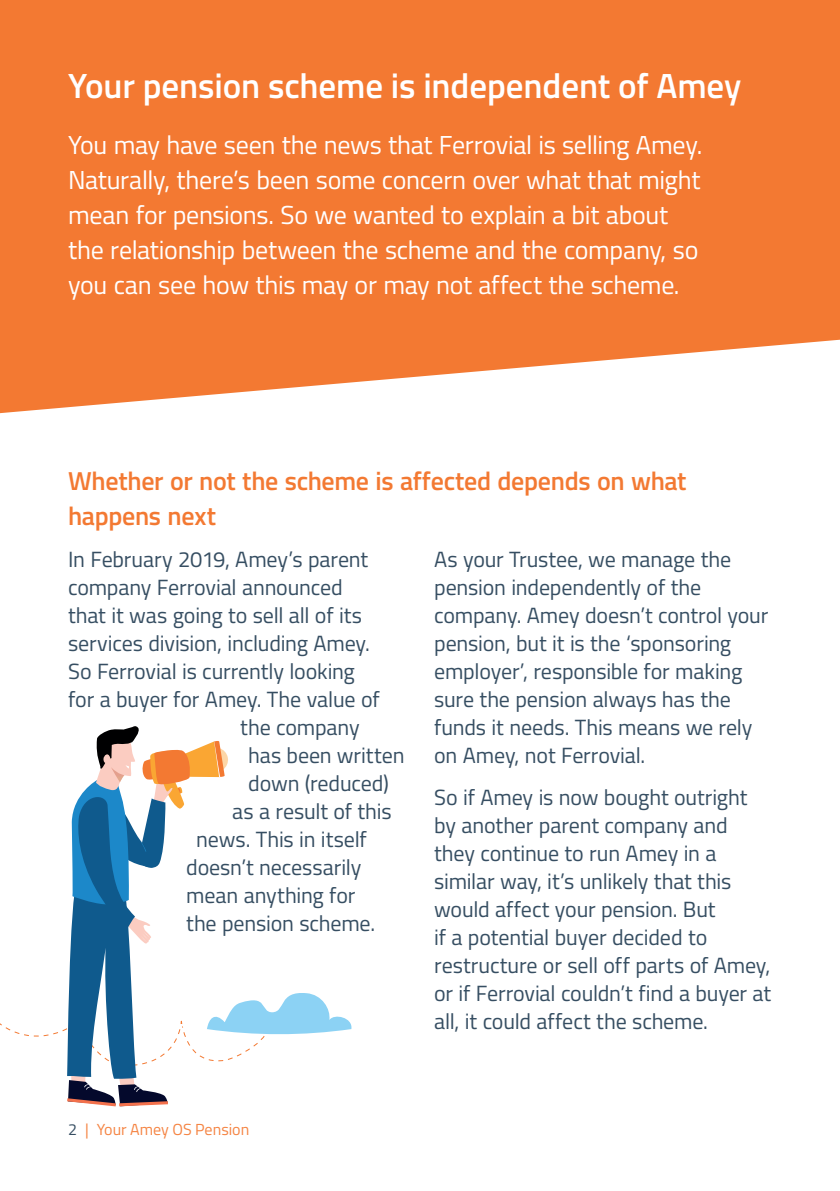
<style>
.page{position:relative;width:840px;height:1191px;background:#fff}
.page>*{position:absolute;margin:0;border:0;box-sizing:border-box;transform-origin:0 0}
.Subheader{font:600 35px "Titillium Web";letter-spacing:-.005em;color:#fff}
.Intro_para{font:26px/35px "Titillium Web";letter-spacing:-.015em;color:#fff}
.Body_header{font:600 26px/35px "Titillium Web";letter-spacing:-.01em;color:#f37932}
.Body_copy{font:22px/28px "Titillium Web";letter-spacing:-.01em;color:#364e62}
.t1{font:16px "Titillium Web";color:#f58544}
.s1{color:#364e62}
</style>
<div class="page">
<svg style="left:0;top:0;width:839px;height:413px;background:#f48444"></svg>
<svg style="left:0;top:726px;width:351px;height:380px"></svg>
<p class="Subheader" style="left:68px;top:59px;width:674px">Your pension scheme is independent of Amey</p>
<p class="Intro_para" style="left:68px;top:126px;width:635px">You may have seen the news that Ferrovial is selling Amey.<br>Naturally, there’s been some concern over what that might mean for pensions. So we wanted to explain a bit about the relationship between the scheme and the company, so you can see how this may or may not affect the scheme.</p>
<p class="Body_header" style="left:68px;top:462px;width:619px">Whether or not the scheme is affected depends on what happens next</p>
<p class="Body_copy" style="left:68px;top:544px;width:301px">In February 2019, Amey’s parent</p>
<p class="Body_copy" style="left:68px;top:572px;width:276px">company Ferrovial announced</p>
<p class="Body_copy" style="left:68px;top:600px;width:295px">that it was going to sell all of its</p>
<p class="Body_copy" style="left:68px;top:628px;width:303px">services division, including Amey.</p>
<p class="Body_copy" style="left:68px;top:656px;width:288px">So Ferrovial is currently looking</p>
<p class="Body_copy" style="left:68px;top:684px;width:313px">for a buyer for Amey. The value of</p>
<p class="Body_copy" style="left:240px;top:712px;width:121px">the company</p>
<p class="Body_copy" style="left:248px;top:740px;width:158px">has been written</p>
<p class="Body_copy" style="left:248px;top:768px;width:142px">down (reduced)</p>
<p class="Body_copy" style="left:232px;top:796px;width:161px">as a result of this</p>
<p class="Body_copy" style="left:196px;top:824px;width:172px">news. This in itself</p>
<p class="Body_copy" style="left:186px;top:852px;width:176px">doesn’t necessarily</p>
<p class="Body_copy" style="left:186px;top:880px;width:171px">mean anything for</p>
<p class="Body_copy" style="left:186px;top:908px;width:190px">the pension scheme.</p>
<p class="Body_copy" style="left:434px;top:544px;width:335px">As your Trustee, we manage the pension independently of the company. Amey doesn’t control your pension, but it is the ‘sponsoring employer’, responsible for making sure the pension always has the funds it needs. This means we rely on Amey, not Ferrovial.</p>
<p class="Body_copy" style="left:434px;top:782px;width:338px">So if Amey is now bought outright by another parent company and they continue to run Amey in a similar way, it’s unlikely that this would affect your pension. But<br>if a potential buyer decided to restructure or sell off parts of Amey, or if Ferrovial couldn’t find a buyer at all, it could affect the scheme.</p>
<p class="t1" style="left:68px;top:1117px;width:183px"><span class="s1">2</span> | Your Amey OS Pension</p>
</div>
